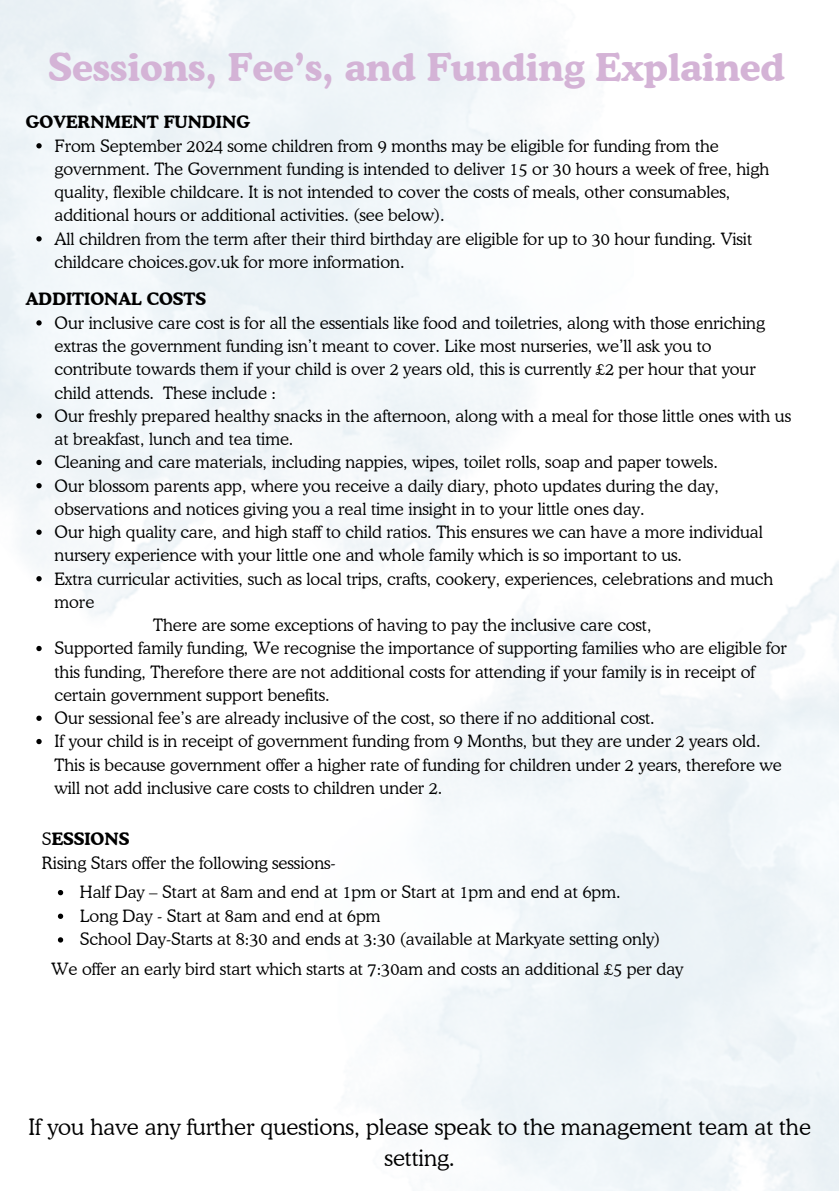
<style>
.page{position:relative;width:839px;height:1191px;background:#fff}
.page>*{position:absolute;margin:0;border:0;box-sizing:border-box;transform-origin:0 0}
.t1{font:700 38px "Cooper BT";color:#d4b3d6}
.t2{font:300 22.6px/30.6px "Cooper BT";color:#000;text-align:center}
.t3{font:300 17px/23.2px "Cooper BT";color:#000}
.t4{font:700 17px "Cooper BT";color:#000}
.s1{font-weight:300}
</style>
<div class="page">
<svg style="left:36px;top:320px;width:6px;height:6px"></svg>
<svg style="left:36px;top:413px;width:6px;height:6px"></svg>
<svg style="left:36px;top:460px;width:6px;height:5px"></svg>
<svg style="left:36px;top:483px;width:6px;height:5px"></svg>
<svg style="left:36px;top:530px;width:6px;height:5px"></svg>
<svg style="left:36px;top:576px;width:6px;height:5px"></svg>
<svg style="left:36px;top:646px;width:6px;height:5px"></svg>
<svg style="left:36px;top:716px;width:6px;height:5px"></svg>
<svg style="left:36px;top:739px;width:6px;height:5px"></svg>
<svg style="left:36px;top:143px;width:6px;height:5px"></svg>
<svg style="left:36px;top:236px;width:6px;height:5px"></svg>
<svg style="left:58px;top:890px;width:5px;height:5px"></svg>
<svg style="left:58px;top:914px;width:5px;height:5px"></svg>
<svg style="left:58px;top:937px;width:5px;height:6px"></svg>
<p class="t1" style="left:48px;top:44px;width:738px">Sessions, Fee’s, and Funding Explained</p>
<p class="t4" style="left:26px;top:112px;width:226px">GOVERNMENT FUNDING</p>
<p class="t3" style="left:55px;top:134px;width:716px">From September 2024 some children from 9 months may be eligible for funding from the government. The Government funding is intended to deliver 15 or 30 hours a week of free, high quality, flexible childcare. It is not intended to cover the costs of meals, other consumables, additional hours or additional activities. (see below).</p>
<p class="t3" style="left:55px;top:227px;width:699px">All children from the term after their third birthday are eligible for up to 30 hour funding. Visit childcare choices.gov.uk for more information.</p>
<p class="t4" style="left:26px;top:289px;width:182px">ADDITIONAL COSTS</p>
<h1 class="t3" style="left:55px;top:311px;width:711px">Our inclusive care cost is for all the essentials like food and toiletries, along with those enriching extras the government funding isn’t meant to cover. Like most nurseries, we’ll ask you to contribute towards them if your child is over 2 years old, this is currently £2 per hour that your child attends. These include :</h1>
<h3 class="t3" style="left:55px;top:404px;width:738px">Our freshly prepared healthy snacks in the afternoon, along with a meal for those little ones with us at breakfast, lunch and tea time.</h3>
<p class="t3" style="left:55px;top:450px;width:664px">Cleaning and care materials, including nappies, wipes, toilet rolls, soap and paper towels.</p>
<p class="t3" style="left:55px;top:474px;width:665px">Our blossom parents app, where you receive a daily diary, photo updates during the day, observations and notices giving you a real time insight in to your little ones day.</p>
<h3 class="t3" style="left:55px;top:520px;width:709px">Our high quality care, and high staff to child ratios. This ensures we can have a more individual nursery experience with your little one and whole family which is so important to us.</h3>
<p class="t3" style="left:55px;top:567px;width:720px">Extra curricular activities, such as local trips, crafts, cookery, experiences, celebrations and much more</p>
<p class="t3" style="left:153px;top:613px;width:499px">There are some exceptions of having to pay the inclusive care cost,</p>
<p class="t3" style="left:55px;top:637px;width:733px">Supported family funding, We recognise the importance of supporting families who are eligible for this funding, Therefore there are not additional costs for attending if your family is in receipt of certain government support benefits.</p>
<p class="t3" style="left:55px;top:706px;width:601px">Our sessional fee’s are already inclusive of the cost, so there if no additional cost.</p>
<p class="t3" style="left:55px;top:730px;width:728px">If your child is in receipt of government funding from 9 Months, but they are under 2 years old.<br>This is because government offer a higher rate of funding for children under 2 years, therefore we will not add inclusive care costs to children under 2.</p>
<p class="t4" style="left:42px;top:828px;width:89px"><span class="s1">S</span>ESSIONS</p>
<p class="t3" style="left:42px;top:851px;width:295px">Rising Stars offer the following sessions-</p>
<p class="t3" style="left:80px;top:880px;width:542px">Half Day – Start at 8am and end at 1pm or Start at 1pm and end at 6pm.</p>
<p class="t3" style="left:80px;top:904px;width:302px">Long Day - Start at 8am and end at 6pm</p>
<p class="t3" style="left:80px;top:928px;width:582px">School Day-Starts at 8:30 and ends at 3:30 (available at Markyate setting only)</p>
<p class="t3" style="left:51px;top:957px;width:633px">We offer an early bird start which starts at 7:30am and costs an additional £5 per day</p>
<p class="t2" style="left:29px;top:1112px;width:783px">If you have any further questions, please speak to the management team at the setting.</p>
</div>
